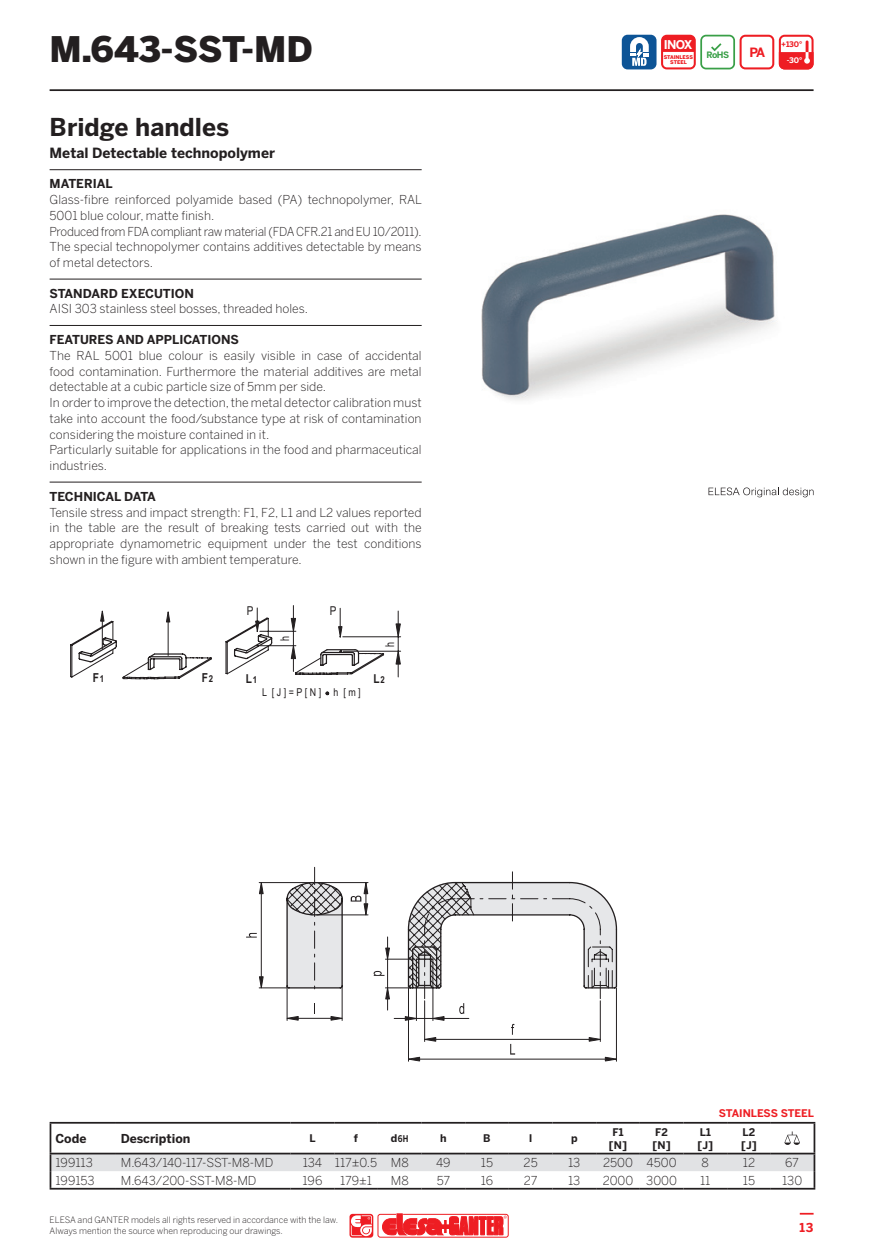
<style>
.page{position:relative;width:888px;height:1260px;background:#fff}
.page>*{position:absolute;margin:0;border:0;box-sizing:border-box;transform-origin:0 0}
.series{font:900 35px "Benton Sans";color:#231f20}
.subtitle_eg{font:700 24.5px "Benton Sans";color:#231f20}
.subtitle_eg_sec{font:700 14px "Benton Sans";color:#231f20}
.t1{font:700 12.78px "Benton Sans";color:#ee1d23}
.box_ancorato_immagin{font:700 12.42px "Arial Narrow";color:#231f20}
.description{font:300 12.25px/15.8px "Benton Sans";color:#231f20}
.bold_L{font:700 12.25px "Benton Sans";color:#231f20}
.normal_C{font:300 12.25px "Benton Sans";color:#231f20}
.description-2{font:300 12.25px "Benton Sans";letter-spacing:-.02em;color:#231f20;scale:.96 1}
.code{font:300 12.25px "Benton Sans";color:#231f20}
.t2{font:700 12.25px "Benton Sans";color:#ee1d23}
.box_ancorato_immagin-2{font:12.25px "Arial Narrow";color:#231f20;scale:.9 1}
.box_ancorato_immagin-3{font:12.25px "Arial Narrow";color:#231f20}
.t3{font:700 12.08px "Benton Sans";color:#fff}
.box_ancorato_immagin-4{font:10.85px "Arial Narrow";color:#231f20}
.bold_C{font:700 10.5px/12.6px "Benton Sans";letter-spacing:.025em;color:#231f20}
.Logono_name{font:700 10.5px "Benton Sans";color:#ee1d23}
.box_ancorato_immagin-5{font:700 9.62px "Arial Narrow";color:#231f20}
.bold_C-2{font:700 9.1px "Benton Sans";color:#231f20;scale:.8 1}
.t4{font:300 8.75px/10.5px "Benton Sans";color:#231f20}
.t5{font:700 8.75px "Benton Sans";color:#399f47}
.t6{font:700 7.7px/15.9px "Benton Sans";color:#ee1d23;text-align:right}
.t7{font:900 5.08px/4.9px "Benton Sans";letter-spacing:-.005em;color:#ee1d23;text-align:center}
.s1{font-size:9.62px}
.s2{color:#fff}
.s3{font-size:10.5px}
</style>
<div class="page">
<svg style="left:800px;top:1213px;width:14px;height:2px"></svg>
<div style="left:377px;top:1214px;width:132px;height:24px;border:1px solid #ee1d23;border-radius:2px"></div>
<svg style="left:382px;top:1214px;width:125px;height:22px"></svg>
<svg style="left:349px;top:1214px;width:24px;height:24px"></svg>
<hr style="left:50px;top:89px;width:764px;height:2px;background:#231f20">
<svg style="left:622px;top:35px;width:192px;height:34px"></svg>
<hr style="left:50px;top:169px;width:372px;height:1px;background:#231f20">
<hr style="left:50px;top:279px;width:372px;height:1px;background:#231f20">
<hr style="left:50px;top:325px;width:372px;height:1px;background:#231f20">
<hr style="left:50px;top:482px;width:372px;height:1px;background:#231f20">
<img style="left:481px;top:214px;width:294px;height:187px">
<svg style="left:708px;top:488px;width:106px;height:9px"></svg>
<hr style="left:343px;top:636px;width:58px;height:1px;background:#231f20">
<hr style="left:343px;top:651px;width:58px;height:1px;background:#231f20">
<svg style="left:395px;top:611px;width:6px;height:66px"></svg>
<svg style="left:325px;top:691px;width:5px;height:5px"></svg>
<svg style="left:70px;top:605px;width:315px;height:75px"></svg>
<svg style="left:246px;top:867px;width:371px;height:195px"></svg>
<hr style="left:50px;top:1122px;width:66px;height:2px;background:#231f20">
<hr style="left:116px;top:1122px;width:175px;height:2px;background:#231f20">
<hr style="left:291px;top:1122px;width:43px;height:2px;background:#231f20">
<hr style="left:334px;top:1122px;width:44px;height:2px;background:#231f20">
<hr style="left:378px;top:1122px;width:44px;height:2px;background:#231f20">
<hr style="left:422px;top:1122px;width:43px;height:2px;background:#231f20">
<hr style="left:465px;top:1122px;width:44px;height:2px;background:#231f20">
<hr style="left:509px;top:1122px;width:43px;height:2px;background:#231f20">
<hr style="left:552px;top:1122px;width:44px;height:2px;background:#231f20">
<hr style="left:596px;top:1122px;width:44px;height:2px;background:#231f20">
<hr style="left:640px;top:1122px;width:43px;height:2px;background:#231f20">
<hr style="left:683px;top:1122px;width:44px;height:2px;background:#231f20">
<hr style="left:727px;top:1122px;width:44px;height:2px;background:#231f20">
<hr style="left:771px;top:1122px;width:44px;height:2px;background:#231f20">
<hr style="left:50px;top:1188px;width:66px;height:2px;background:#231f20">
<hr style="left:116px;top:1188px;width:175px;height:2px;background:#231f20">
<hr style="left:291px;top:1188px;width:43px;height:2px;background:#231f20">
<hr style="left:334px;top:1188px;width:44px;height:2px;background:#231f20">
<hr style="left:378px;top:1188px;width:44px;height:2px;background:#231f20">
<hr style="left:422px;top:1188px;width:43px;height:2px;background:#231f20">
<hr style="left:465px;top:1188px;width:44px;height:2px;background:#231f20">
<hr style="left:509px;top:1188px;width:43px;height:2px;background:#231f20">
<hr style="left:552px;top:1188px;width:44px;height:2px;background:#231f20">
<hr style="left:596px;top:1188px;width:44px;height:2px;background:#231f20">
<hr style="left:640px;top:1188px;width:43px;height:2px;background:#231f20">
<hr style="left:683px;top:1188px;width:44px;height:2px;background:#231f20">
<hr style="left:727px;top:1188px;width:44px;height:2px;background:#231f20">
<hr style="left:771px;top:1188px;width:44px;height:2px;background:#231f20">
<svg style="left:50px;top:1124px;width:765px;height:64px"></svg>
<p class="series" style="left:50px;top:23px;width:265px">M.643-SST-MD</p>
<p class="subtitle_eg" style="left:50px;top:109px;width:181px">Bridge handles</p>
<p class="subtitle_eg_sec" style="left:50px;top:142px;width:227px">Metal Detectable technopolymer</p>
<p class="bold_L" style="left:50px;top:175px;width:65px">MATERIAL</p>
<p class="description" style="left:50px;top:191px;width:374px">Glass-fibre reinforced polyamide based (PA) technopolymer, RAL<br>5001 blue colour, matte finish.</p>
<p class="description-2" style="left:50px;top:223px;width:389px">Produced from FDA compliant raw material (FDA CFR.21 and EU 10/2011).</p>
<p class="description" style="left:50px;top:238px;width:374px">The special technopolymer contains additives detectable by means of metal detectors.</p>
<p class="bold_L" style="left:50px;top:284px;width:146px">STANDARD EXECUTION</p>
<p class="description" style="left:50px;top:300px;width:260px">AISI 303 stainless steel bosses, threaded holes.</p>
<p class="bold_L" style="left:50px;top:331px;width:191px">FEATURES AND APPLICATIONS</p>
<p class="description" style="left:50px;top:347px;width:374px;text-align:justify">The RAL 5001 blue colour is easily visible in case of accidental food contamination. Furthermore the material additives are metal detectable at a cubic particle size of 5mm per side.</p>
<p class="description" style="left:50px;top:394px;width:374px;text-align:justify">In order to improve the detection, the metal detector calibration must take into account the food/substance type at risk of contamination considering the moisture contained in it.</p>
<p class="description" style="left:50px;top:441px;width:374px">Particularly suitable for applications in the food and pharmaceutical industries.</p>
<p class="bold_L" style="left:50px;top:487px;width:108px">TECHNICAL DATA</p>
<p class="description" style="left:50px;top:503px;width:374px;text-align:justify">Tensile stress and impact strength: F1, F2, L1 and L2 values reported in the table are the result of breaking tests carried out with the appropriate dynamometric equipment under the test conditions shown in the figure with ambient temperature.</p>
<p class="box_ancorato_immagin-3" style="left:247px;top:601px;width:8px">P</p>
<p class="box_ancorato_immagin-3" style="left:330px;top:601px;width:8px">P</p>
<p class="box_ancorato_immagin-2" style="left:276px;top:641px;width:7px;rotate:-90deg">h</p>
<p class="box_ancorato_immagin-2" style="left:381px;top:647px;width:7px;rotate:-90deg">h</p>
<p class="box_ancorato_immagin" style="left:93px;top:668px;width:8px">F</p>
<p class="box_ancorato_immagin-5" style="left:100px;top:671px;width:6px">1</p>
<p class="box_ancorato_immagin" style="left:202px;top:668px;width:13px">F<span class="s1">2</span></p>
<p class="box_ancorato_immagin" style="left:246px;top:669px;width:8px">L</p>
<p class="box_ancorato_immagin" style="left:373px;top:669px;width:8px">L</p>
<p class="box_ancorato_immagin-5" style="left:253px;top:672px;width:6px">1</p>
<p class="box_ancorato_immagin-5" style="left:380px;top:672px;width:6px">2</p>
<p class="box_ancorato_immagin-4" style="left:262px;top:685px;width:100px">L [ J ] = P [ N ] h [ m ]</p>
<p class="t3" style="left:664px;top:38px;width:30px">INOX</p>
<p class="t7" style="left:664px;top:55px;width:31px">STAINLESS<br>STEEL</p>
<p class="t5" style="left:706px;top:49px;width:24px">RoHS</p>
<p class="t1" style="left:749px;top:45px;width:18px">PA</p>
<p class="t6" style="left:781px;top:37px;width:22px">+130° <span class="s2">-30°</span></p>
<p class="Logono_name" style="left:719px;top:1105px;width:97px">STAINLESS STEEL</p>
<p class="bold_L" style="left:55px;top:1130px;width:32px">Code</p>
<p class="bold_L" style="left:121px;top:1130px;width:71px">Description</p>
<p class="bold_C" style="left:309px;top:1132px;width:8px">L</p>
<p class="bold_C" style="left:354px;top:1132px;width:6px">f</p>
<p class="bold_C-2" style="left:391px;top:1132px;width:24px"><span class="s3">d</span>6H</p>
<p class="bold_C" style="left:440px;top:1132px;width:8px">h</p>
<p class="bold_C" style="left:483px;top:1132px;width:9px">B</p>
<p class="bold_C" style="left:529px;top:1132px;width:5px">l</p>
<p class="bold_C" style="left:571px;top:1132px;width:8px">p</p>
<p class="bold_C" style="left:609px;top:1126px;width:20px;text-align:center">F1 [N]</p>
<p class="bold_C" style="left:653px;top:1126px;width:20px">F2 [N]</p>
<p class="bold_C" style="left:698px;top:1126px;width:17px">L1 [J]</p>
<p class="bold_C" style="left:741px;top:1126px;width:17px">L2 [J]</p>
<p class="code" style="left:55px;top:1154px;width:39px">199113</p>
<p class="code" style="left:121px;top:1154px;width:154px">M.643/140-117-SST-M8-MD</p>
<p class="normal_C" style="left:303px;top:1154px;width:21px">134</p>
<p class="normal_C" style="left:335px;top:1154px;width:44px">117±0.5</p>
<p class="normal_C" style="left:391px;top:1154px;width:19px">M8</p>
<p class="normal_C" style="left:436px;top:1154px;width:16px">49</p>
<p class="normal_C" style="left:481px;top:1154px;width:14px">15</p>
<p class="normal_C" style="left:524px;top:1154px;width:16px">25</p>
<p class="normal_C" style="left:568px;top:1154px;width:14px">13</p>
<p class="normal_C" style="left:603px;top:1154px;width:31px">2500</p>
<p class="normal_C" style="left:647px;top:1154px;width:32px">4500</p>
<p class="normal_C" style="left:702px;top:1154px;width:9px">8</p>
<p class="normal_C" style="left:743px;top:1154px;width:14px">12</p>
<p class="normal_C" style="left:785px;top:1154px;width:15px">67</p>
<p class="code" style="left:55px;top:1172px;width:41px">199153</p>
<p class="code" style="left:121px;top:1172px;width:137px">M.643/200-SST-M8-MD</p>
<p class="normal_C" style="left:302px;top:1172px;width:21px">196</p>
<p class="normal_C" style="left:340px;top:1172px;width:33px">179±1</p>
<p class="normal_C" style="left:391px;top:1172px;width:19px">M8</p>
<p class="normal_C" style="left:437px;top:1172px;width:15px">57</p>
<p class="normal_C" style="left:481px;top:1172px;width:14px">16</p>
<p class="normal_C" style="left:524px;top:1172px;width:15px">27</p>
<p class="normal_C" style="left:568px;top:1172px;width:14px">13</p>
<p class="normal_C" style="left:603px;top:1172px;width:32px">2000</p>
<p class="normal_C" style="left:646px;top:1172px;width:32px">3000</p>
<p class="normal_C" style="left:700px;top:1172px;width:12px">11</p>
<p class="normal_C" style="left:743px;top:1172px;width:14px">15</p>
<p class="normal_C" style="left:782px;top:1172px;width:22px">130</p>
<p class="t4" style="left:50px;top:1215px;width:290px">ELESA and GANTER models all rights reserved in accordance with the law.<br>Always mention the source when reproducing our drawings.</p>
<p class="t2" style="left:799px;top:1219px;width:16px">13</p>
</div>
